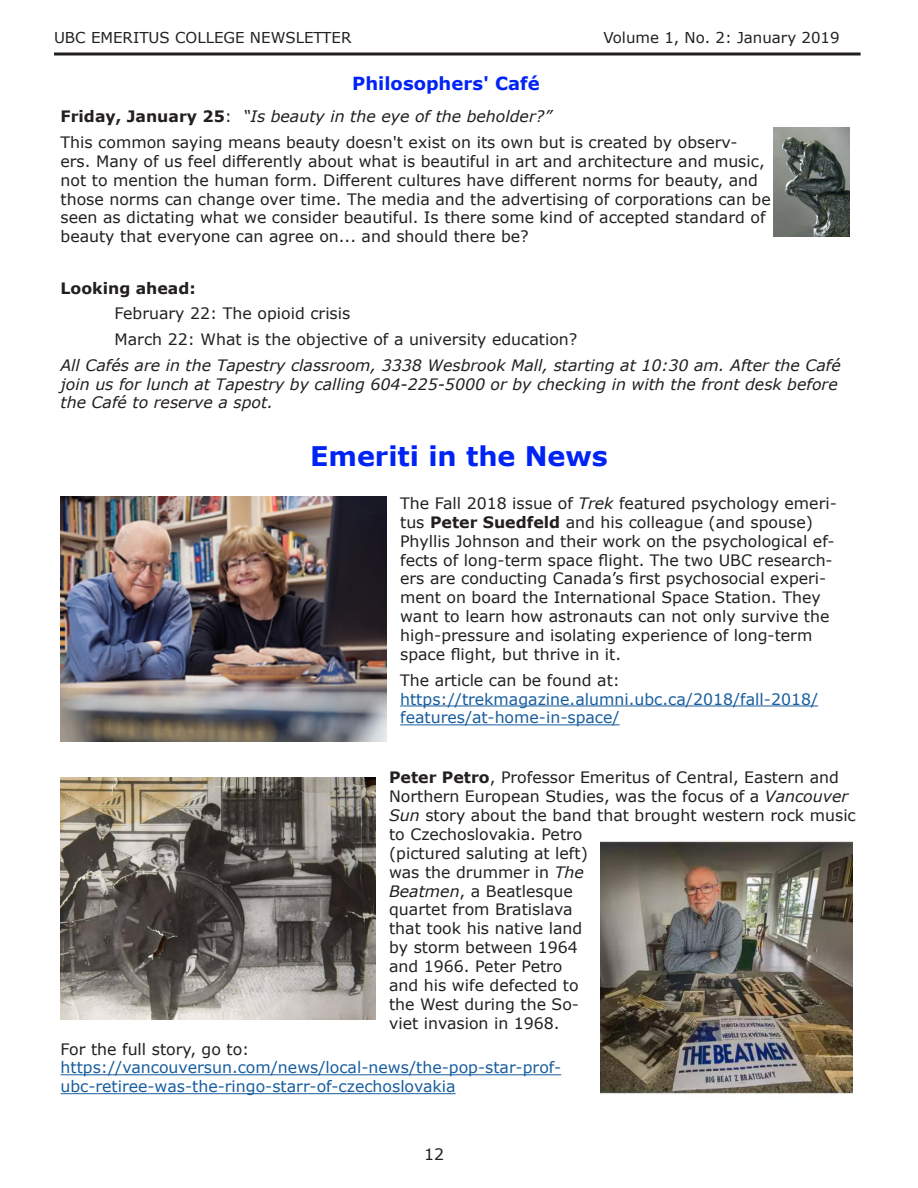
<style>
.page{position:relative;width:918px;height:1188px;background:#fff}
.page>*{position:absolute;margin:0;border:0;box-sizing:border-box;transform-origin:0 0}
.Heading_2{font:700 27px "Verdana";color:#0023f5}
.Heading_3{font:700 18px "Verdana";color:#0023f5}
.t1{font:15.75px/18.9px "Verdana";color:#231f20}
.t2{font:italic 15.75px/18.9px "Verdana";color:#231f20}
.t3{font:15.75px/18.9px "Verdana";color:#175d9e}
.t4{font:700 15.75px "Verdana";color:#231f20}
.t5{font:15px "Verdana";color:#231f20}
.s1{font-weight:700;font-style:normal}
.s2{font-style:normal}
.s3{font-style:italic}
.s4{font-weight:700}
.s5{color:#231f20}
</style>
<div class="page">
<svg style="left:54px;top:52px;width:807px;height:4px;background:#595657"></svg>
<img style="left:774px;top:128px;width:75px;height:108px">
<hr style="left:400px;top:706px;width:418px;height:1px;background:#175d9e">
<hr style="left:400px;top:724px;width:220px;height:1px;background:#175d9e">
<img style="left:61px;top:497px;width:326px;height:244px">
<hr style="left:61px;top:1074px;width:500px;height:1px;background:#175d9e">
<hr style="left:61px;top:1093px;width:395px;height:1px;background:#175d9e">
<img style="left:61px;top:778px;width:315px;height:242px">
<img style="left:600px;top:840px;width:252px;height:255px">
<p class="t5" style="left:54px;top:27px;width:299px">UBC EMERITUS COLLEGE NEWSLETTER</p>
<p class="t5" style="left:603px;top:27px;width:238px">Volume 1, No. 2: January 2019</p>
<p class="Heading_3" style="left:352px;top:71px;width:189px">Philosophers' Café</p>
<p class="t2" style="left:61px;top:107px;width:493px"><span class="s1">Friday, January 25</span><span class="s2">:</span> “Is beauty in the eye of the beholder?”</p>
<p class="t1" style="left:61px;top:133px;width:712px">This common saying means beauty doesn't exist on its own but is created by observ&shy;ers. Many of us feel differently about what is beautiful in art and architecture and music, not to mention the human form. Different cultures have different norms for beauty, and those norms can change over time. The media and the advertising of corporations can be seen as dictating what we consider beautiful. Is there some kind of accepted standard of beauty that everyone can agree on... and should there be?</p>
<p class="t4" style="left:61px;top:277px;width:137px">Looking ahead:</p>
<p class="t1" style="left:115px;top:304px;width:237px">February 22: The opioid crisis</p>
<p class="t1" style="left:115px;top:330px;width:464px">March 22: What is the objective of a university education?</p>
<p class="t2" style="left:61px;top:355px;width:782px">All Cafés are in the Tapestry classroom, 3338 Wesbrook Mall, starting at 10:30 am. After the Café join us for lunch at Tapestry by calling 604-225-5000 or by checking in with the front desk before the Café to reserve a spot.</p>
<p class="Heading_2" style="left:310px;top:437px;width:299px">Emeriti in the News</p>
<p class="t1" style="left:400px;top:494px;width:438px">The Fall 2018 issue of <span class="s3">Trek</span> featured psychology emeri&shy;tus <span class="s4">Peter Suedfeld</span> and his colleague (and spouse)<br>Phyllis Johnson and their work on the psychological ef&shy;fects of long-term space flight. The two UBC research&shy;ers are conducting Canada’s first psychosocial experi&shy;ment on board the International Space Station. They want to learn how astronauts can not only survive the high-pressure and isolating experience of long-term space flight, but thrive in it.</p>
<p class="t3" style="left:400px;top:670px;width:420px"><span class="s5">The article can be found at: </span>https://trekmagazine.alumni.ubc.ca/2018/fall-2018/ features/at-home-in-space/</p>
<p class="t1" style="left:389px;top:768px;width:468px"><span class="s4">Peter Petro</span>, Professor Emeritus of Central, Eastern and<br>Northern European Studies, was the focus of a <span class="s3">Vancouver<br>Sun</span> story about the band that brought western rock music to Czechoslovakia. Petro<br>(pictured saluting at left)<br>was the drummer in <span class="s3">The<br>Beatmen</span>, a Beatlesque<br>quartet from Bratislava<br>that took his native land<br>by storm between 1964<br>and 1966. Peter Petro<br>and his wife defected to<br>the West during the So-<br>viet invasion in 1968.</p>
<p class="t3" style="left:61px;top:1039px;width:502px"><span class="s5">For the full story, go to: </span>https://vancouversun.com/news/local-news/the-pop-star-prof&shy;ubc-retiree-was-the-ringo-starr-of-czechoslovakia</p>
<p class="t1" style="left:424px;top:1144px;width:22px">12</p>
</div>
